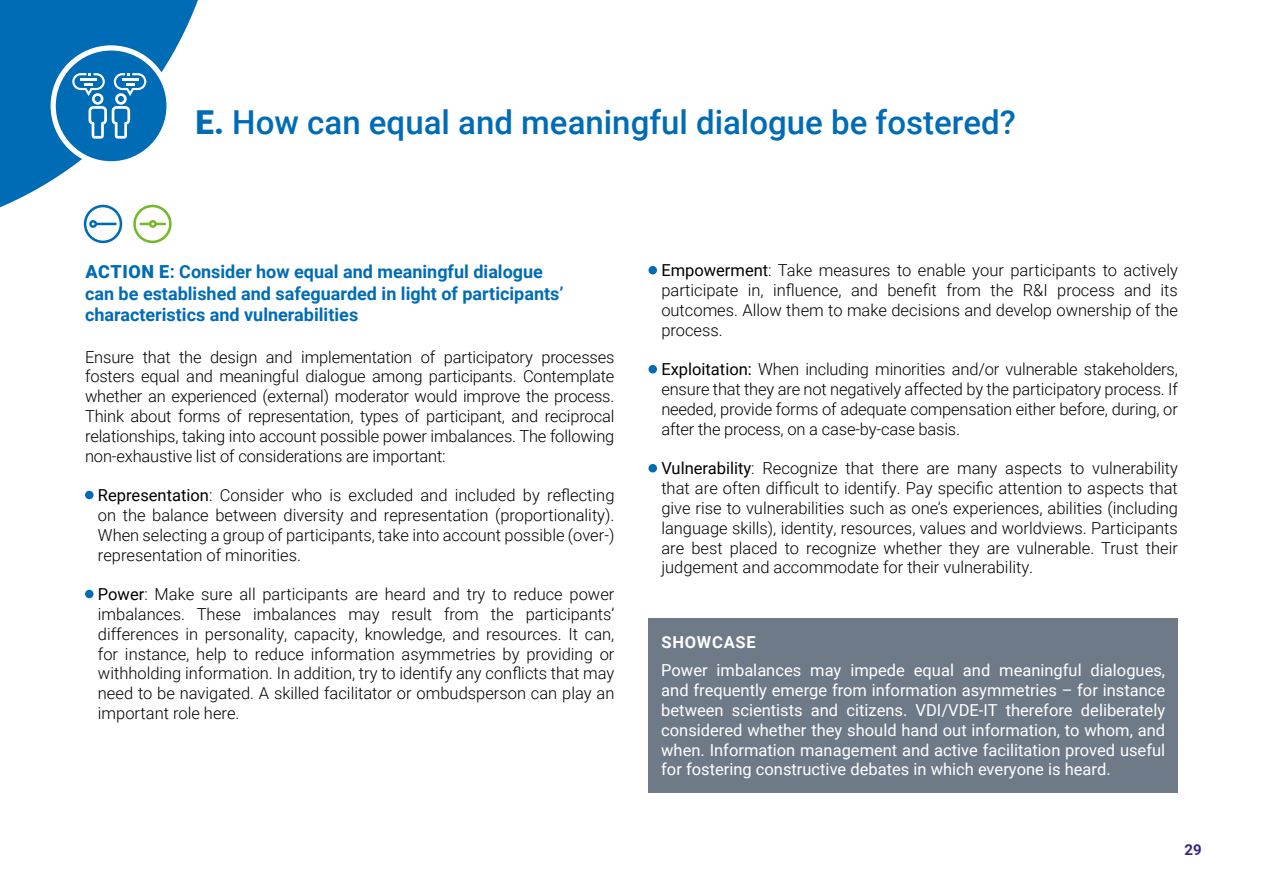
<style>
.page{position:relative;width:1263px;height:893px;background:#fff}
.page>*{position:absolute;margin:0;border:0;box-sizing:border-box;transform-origin:0 0}
.t1{font:500 33px "Roboto";color:#006cb6}
.t2{font:700 18px/21.6px "Roboto";color:#006cb6}
.t3{font:300 16.5px/19.8px "Roboto";color:#000;text-align:justify}
.t4{font:16.5px/19.8px "Roboto";color:#fff;text-align:justify}
.t5{font:700 16.5px "Roboto";letter-spacing:.045em;color:#fff}
.t6{font:700 15px "Roboto";color:#3b2783}
.s1{font-weight:900}
.s2{font-weight:400}
</style>
<div class="page">
<svg style="left:0;top:0;width:198px;height:226px;fill:#006cb6"></svg>
<div style="left:53px;top:48px;width:116px;height:116px;background:#006cb6;border-radius:50%"></div>
<div style="left:51px;top:45px;width:121px;height:121px;border:5px solid #fff;border-radius:50%"></div>
<div style="left:85px;top:491px;width:9px;height:8px;background:#006cb6;border-radius:50%"></div>
<div style="left:85px;top:590px;width:9px;height:8px;background:#006cb6;border-radius:50%"></div>
<div style="left:648px;top:266px;width:9px;height:8px;background:#006cb6;border-radius:50%"></div>
<div style="left:648px;top:365px;width:9px;height:8px;background:#006cb6;border-radius:50%"></div>
<div style="left:648px;top:464px;width:9px;height:8px;background:#006cb6;border-radius:50%"></div>
<svg style="left:72px;top:73px;width:74px;height:66px"></svg>
<svg style="left:133px;top:205px;width:39px;height:38px"></svg>
<svg style="left:84px;top:205px;width:38px;height:38px"></svg>
<div style="left:89px;top:220px;width:8px;height:8px;border:3px solid #006cb6;border-radius:50%"></div>
<div style="left:648px;top:618px;width:530px;height:174px;background:#6f7a89"></div>
<p class="t1" style="left:196px;top:99px;width:822px"><span class="s1">E.</span> How can equal and meaningful dialogue be fostered?</p>
<p class="t2" style="left:85px;top:260px;width:480px"><span class="s1">ACTION E</span>: Consider how equal and meaningful dialogue can be established and safeguarded in light of participants’ characteristics and vulnerabilities</p>
<p class="t3" style="left:85px;top:346px;width:531px">Ensure that the design and implementation of participatory processes fosters equal and meaningful dialogue among participants. Contemplate whether an experienced (external) moderator would improve the process.<br>Think about forms of representation, types of participant, and reciprocal relationships, taking into account possible power imbalances. The following non-exhaustive list of considerations are important:</p>
<p class="t3" style="left:98px;top:485px;width:518px"><span class="s2">Representation</span>: Consider who is excluded and included by reflecting on the balance between diversity and representation (proportionality).<br>When selecting a group of participants, take into account possible (over-) representation of minorities.</p>
<p class="t3" style="left:98px;top:584px;width:518px"><span class="s2">Power</span>: Make sure all participants are heard and try to reduce power imbalances. These imbalances may result from the participants’ differences in personality, capacity, knowledge, and resources. It can, for instance, help to reduce information asymmetries by providing or withholding information. In addition, try to identify any conflicts that may need to be navigated. A skilled facilitator or ombudsperson can play an important role here.</p>
<p class="t3" style="left:661px;top:260px;width:518px"><span class="s2">Empowerment</span>: Take measures to enable your participants to actively participate in, influence, and benefit from the R&amp;I process and its outcomes. Allow them to make decisions and develop ownership of the process.</p>
<p class="t3" style="left:661px;top:359px;width:518px"><span class="s2">Exploitation:</span> When including minorities and/or vulnerable stakeholders, ensure that they are not negatively affected by the participatory process. If needed, provide forms of adequate compensation either before, during, or after the process, on a case-by-case basis.</p>
<p class="t3" style="left:661px;top:458px;width:518px"><span class="s2">Vulnerability</span>: Recognize that there are many aspects to vulnerability that are often difficult to identify. Pay specific attention to aspects that give rise to vulnerabilities such as one’s experiences, abilities (including language skills), identity, resources, values and worldviews. Participants are best placed to recognize whether they are vulnerable. Trust their judgement and accommodate for their vulnerability.</p>
<p class="t5" style="left:661px;top:631px;width:96px">SHOWCASE</p>
<p class="t4" style="left:661px;top:660px;width:505px">Power imbalances may impede equal and meaningful dialogues, and frequently emerge from information asymmetries – for instance between scientists and citizens. VDI/VDE-IT therefore deliberately considered whether they should hand out information, to whom, and when. Information management and active facilitation proved useful for fostering constructive debates in which everyone is heard.</p>
<p class="t6" style="left:1184px;top:839px;width:19px">29</p>
</div>
